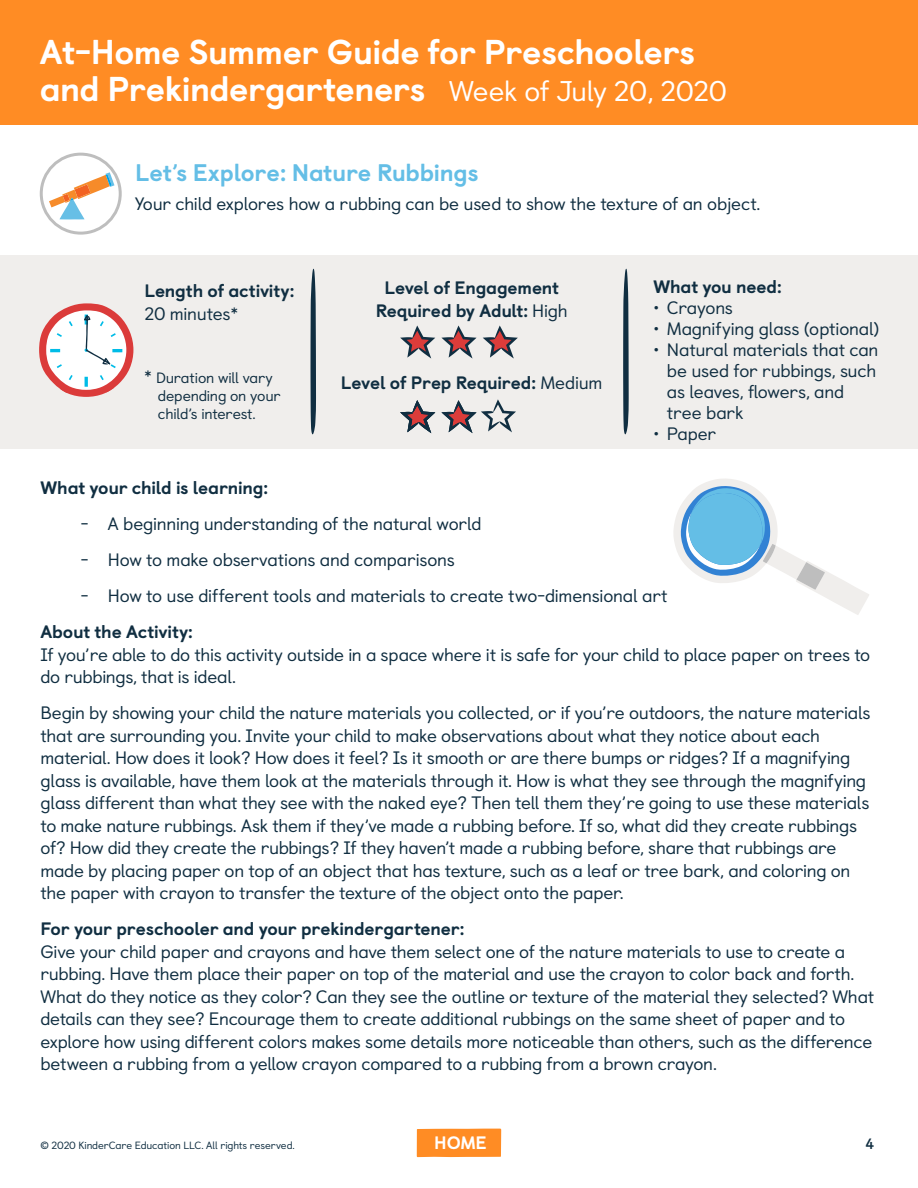
<style>
.page{position:relative;width:918px;height:1188px;background:#fff}
.page>*{position:absolute;margin:0;border:0;box-sizing:border-box;transform-origin:0 0}
.t1{font:800 34.5px/37.5px "Castledown";letter-spacing:-.015em;color:#fff}
.t2{font:800 24px "Castledown";letter-spacing:-.01em;color:#64bee6}
.t3{font:18px/22.5px "Castledown";letter-spacing:-.015em;color:#102e41}
.t4{font:800 18px/22.5px "Castledown";letter-spacing:-.01em;color:#102e41;text-align:center}
.t5{font:800 18px "Castledown";color:#fff}
.t6{font:15px/18px "Castledown";letter-spacing:-.015em;color:#102e41}
.t7{font:700 15px "Castledown";color:#102e41}
.t8{font:10.5px "Castledown";letter-spacing:-.01em;color:#102e41}
.s1{font-weight:400;font-size:28.5px}
.s2{font-size:18px}
.s3{font-weight:400}
</style>
<div class="page">
<div style="left:417px;top:1129px;width:84px;height:28px;background:#ff8c24"></div>
<div style="left:0;top:0;width:918px;height:125px;background:#ff8c24"></div>
<svg style="left:41px;top:154px;width:79px;height:79px"></svg>
<svg style="left:49px;top:172px;width:65px;height:47px"></svg>
<div style="left:40px;top:153px;width:82px;height:82px;border:3px solid #bebebe;border-radius:50%"></div>
<div style="left:0;top:255px;width:918px;height:193px;background:#f0eeec"></div>
<svg style="left:310px;top:268px;width:6px;height:167px"></svg>
<svg style="left:623px;top:268px;width:6px;height:167px"></svg>
<svg style="left:400px;top:325px;width:35px;height:34px"></svg>
<svg style="left:400px;top:400px;width:35px;height:33px"></svg>
<svg style="left:441px;top:325px;width:36px;height:34px"></svg>
<svg style="left:483px;top:325px;width:35px;height:34px"></svg>
<svg style="left:441px;top:399px;width:75px;height:34px"></svg>
<svg style="left:39px;top:303px;width:94px;height:94px"></svg>
<svg style="left:673px;top:479px;width:196px;height:136px"></svg>
<h1 class="t1" style="left:40px;top:30px;width:689px">At-Home Summer Guide for Preschoolers and Prekindergarteners <span class="s1">Week of July 20, 2020</span></h1>
<h2 class="t2" style="left:135px;top:153px;width:345px">Let’s Explore: Nature Rubbings</h2>
<p class="t3" style="left:135px;top:191px;width:627px">Your child explores how a rubbing can be used to show the texture of an object.</p>
<p class="t4" style="left:144px;top:278px;width:152px">Length of activity:</p>
<p class="t3" style="left:144px;top:300px;width:95px">20 minutes*</p>
<p class="t6" style="left:158px;top:367px;width:124px;text-indent:-14px"><span class="s2">*</span> Duration will vary depending on your child’s interest.</p>
<p class="t4" style="left:376px;top:275px;width:194px">Level of Engagement<br>Required by Adult: <span class="s3">High</span></p>
<p class="t4" style="left:341px;top:370px;width:263px">Level of Prep Required: <span class="s3">Medium</span></p>
<p class="t4" style="left:653px;top:274px;width:130px">What you need:</p>
<p class="t3" style="left:653px;top:295px;width:81px">• Crayons</p>
<p class="t3" style="left:653px;top:316px;width:227px">• Magnifying glass (optional)</p>
<p class="t3" style="left:667px;top:337px;width:213px;line-height:21px;text-indent:-14px">• Natural materials that can be used for rubbings, such as leaves, flowers, and tree bark</p>
<p class="t3" style="left:653px;top:421px;width:64px">• Paper</p>
<p class="t4" style="left:40px;top:475px;width:229px">What your child is learning:</p>
<p class="t3" style="left:81px;top:511px;width:402px">- A beginning understanding of the natural world</p>
<p class="t3" style="left:81px;top:547px;width:375px">- How to make observations and comparisons</p>
<p class="t3" style="left:81px;top:583px;width:588px">- How to use different tools and materials to create two-dimensional art</p>
<p class="t4" style="left:40px;top:619px;width:154px">About the Activity:</p>
<p class="t3" style="left:40px;top:641px;width:831px">If you’re able to do this activity outside in a space where it is safe for your child to place paper on trees to do rubbings, that is ideal.</p>
<p class="t3" style="left:40px;top:700px;width:832px">Begin by showing your child the nature materials you collected, or if you’re outdoors, the nature materials that are surrounding you. Invite your child to make observations about what they notice about each material. How does it look? How does it feel? Is it smooth or are there bumps or ridges? If a magnifying glass is available, have them look at the materials through it. How is what they see through the magnifying glass different than what they see with the naked eye? Then tell them they’re going to use these materials to make nature rubbings. Ask them if they’ve made a rubbing before. If so, what did they create rubbings of? How did they create the rubbings? If they haven’t made a rubbing before, share that rubbings are made by placing paper on top of an object that has texture, such as a leaf or tree bark, and coloring on the paper with crayon to transfer the texture of the object onto the paper.</p>
<p class="t4" style="left:40px;top:916px;width:425px">For your preschooler and your prekindergartener:</p>
<p class="t3" style="left:40px;top:938px;width:835px">Give your child paper and crayons and have them select one of the nature materials to use to create a rubbing. Have them place their paper on top of the material and use the crayon to color back and forth.<br>What do they notice as they color? Can they see the outline or texture of the material they selected? What details can they see? Encourage them to create additional rubbings on the same sheet of paper and to explore how using different colors makes some details more noticeable than others, such as the difference between a rubbing from a yellow crayon compared to a rubbing from a brown crayon.</p>
<p class="t8" style="left:40px;top:1137px;width:256px">© 2020 KinderCare Education LLC. All rights reserved.</p>
<p class="t5" style="left:434px;top:1128px;width:54px">HOME</p>
<p class="t7" style="left:866px;top:1132px;width:10px">4</p>
</div>
